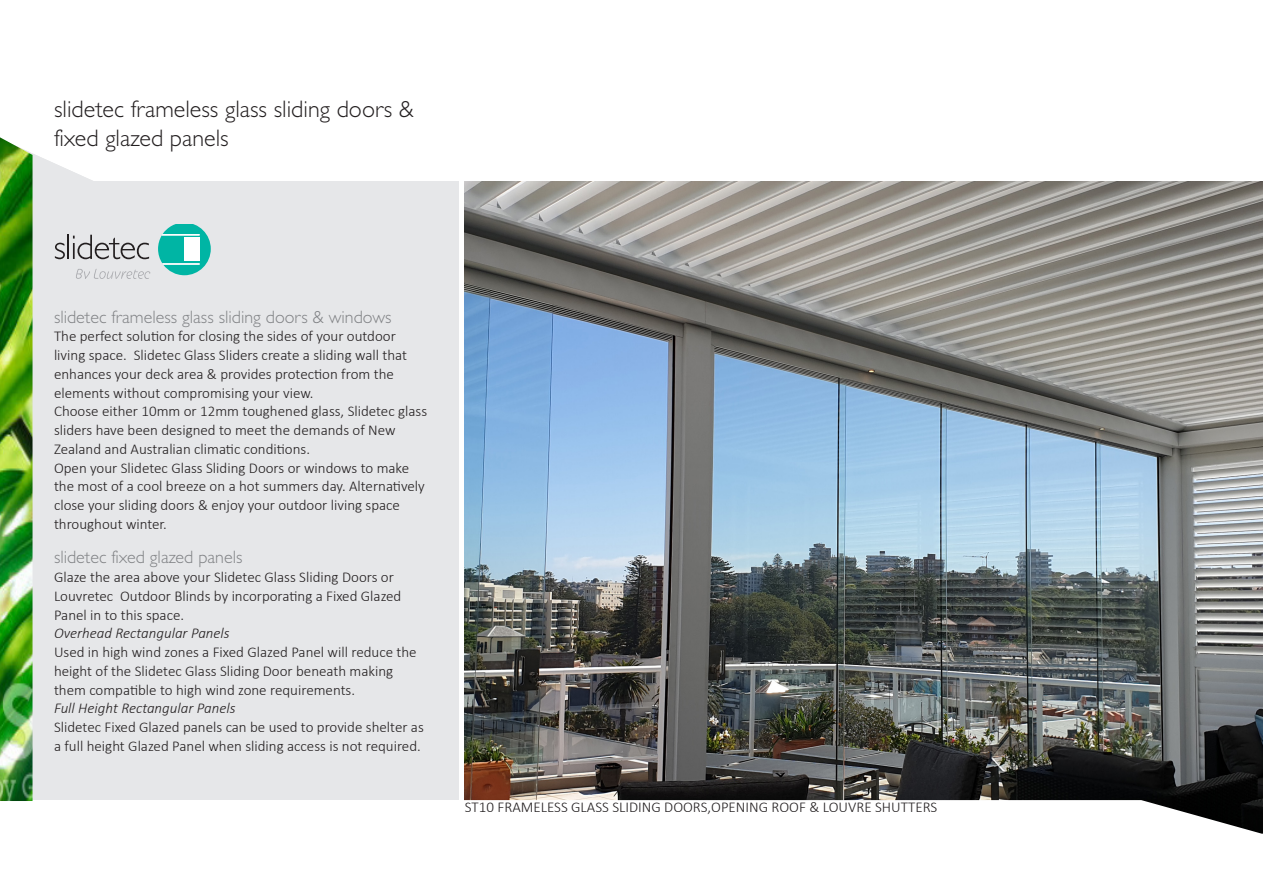
<style>
.page{position:relative;width:1263px;height:893px;background:#fff}
.page>*{position:absolute;margin:0;border:0;box-sizing:border-box;transform-origin:0 0}
.t1{font:300 24px/28.8px "Gill Sans CE";color:#231f20}
.t2{font:300 18px "Gill Sans CE";color:#808285}
.body_copy{font:300 15px/18.8px "Calibri";color:#231f20}
.s1{font-style:italic}
</style>
<div class="page">
<svg style="left:33px;top:154px;width:60px;height:27px"></svg>
<img style="left:465px;top:181px;width:798px;height:619px">
<div style="left:0;top:181px;width:458px;height:619px;background:#e6e7e9"></div>
<svg style="left:464px;top:800px;width:799px;height:34px"></svg>
<img style="left:0;top:137px;width:33px;height:664px">
<svg style="left:76px;top:269px;width:74px;height:10px"></svg>
<svg style="left:55px;top:243px;width:10px;height:16px"></svg>
<hr style="left:67px;top:235px;width:2px;height:24px;background:#231f20">
<svg style="left:73px;top:235px;width:76px;height:24px"></svg>
<svg style="left:158px;top:225px;width:53px;height:50px"></svg>
<div style="left:184px;top:237px;width:16px;height:24px;background:#fff"></div>
<p class="t1" style="left:54px;top:95px;width:361px">slidetec frameless glass sliding doors &amp; fixed glazed panels</p>
<p class="t2" style="left:54px;top:306px;width:339px">slidetec frameless glass sliding doors &amp; windows</p>
<p class="body_copy" style="left:54px;top:327px;width:354px">The perfect solution for closing the sides of your outdoor living space. Slidetec Glass Sliders create a sliding wall that enhances your deck area &amp; provides protection from the elements without compromising your view.</p>
<p class="body_copy" style="left:54px;top:402px;width:375px">Choose either 10mm or 12mm toughened glass, Slidetec glass sliders have been designed to meet the demands of New<br>Zealand and Australian climatic conditions.</p>
<p class="body_copy" style="left:54px;top:458px;width:372px">Open your Slidetec Glass Sliding Doors or windows to make the most of a cool breeze on a hot summers day. Alternatively close your sliding doors &amp; enjoy your outdoor living space throughout winter.</p>
<p class="t2" style="left:54px;top:547px;width:190px">slidetec fixed glazed panels</p>
<p class="body_copy" style="left:54px;top:567px;width:349px">Glaze the area above your Slidetec Glass Sliding Doors or<br>Louvretec Outdoor Blinds by incorporating a Fixed Glazed<br>Panel in to this space.</p>
<p class="body_copy" style="left:54px;top:624px;width:371px"><span class="s1">Overhead Rectangular Panels<br></span>Used in high wind zones a Fixed Glazed Panel will reduce the height of the Slidetec Glass Sliding Door beneath making them compatible to high wind zone requirements.<br><span class="s1">Full Height Rectangular Panels<br></span>Slidetec Fixed Glazed panels can be used to provide shelter as a full height Glazed Panel when sliding access is not required.</p>
<p class="body_copy" style="left:465px;top:798px;width:474px">ST10 FRAMELESS GLASS SLIDING DOORS,OPENING ROOF &amp; LOUVRE SHUTTERS</p>
</div>
